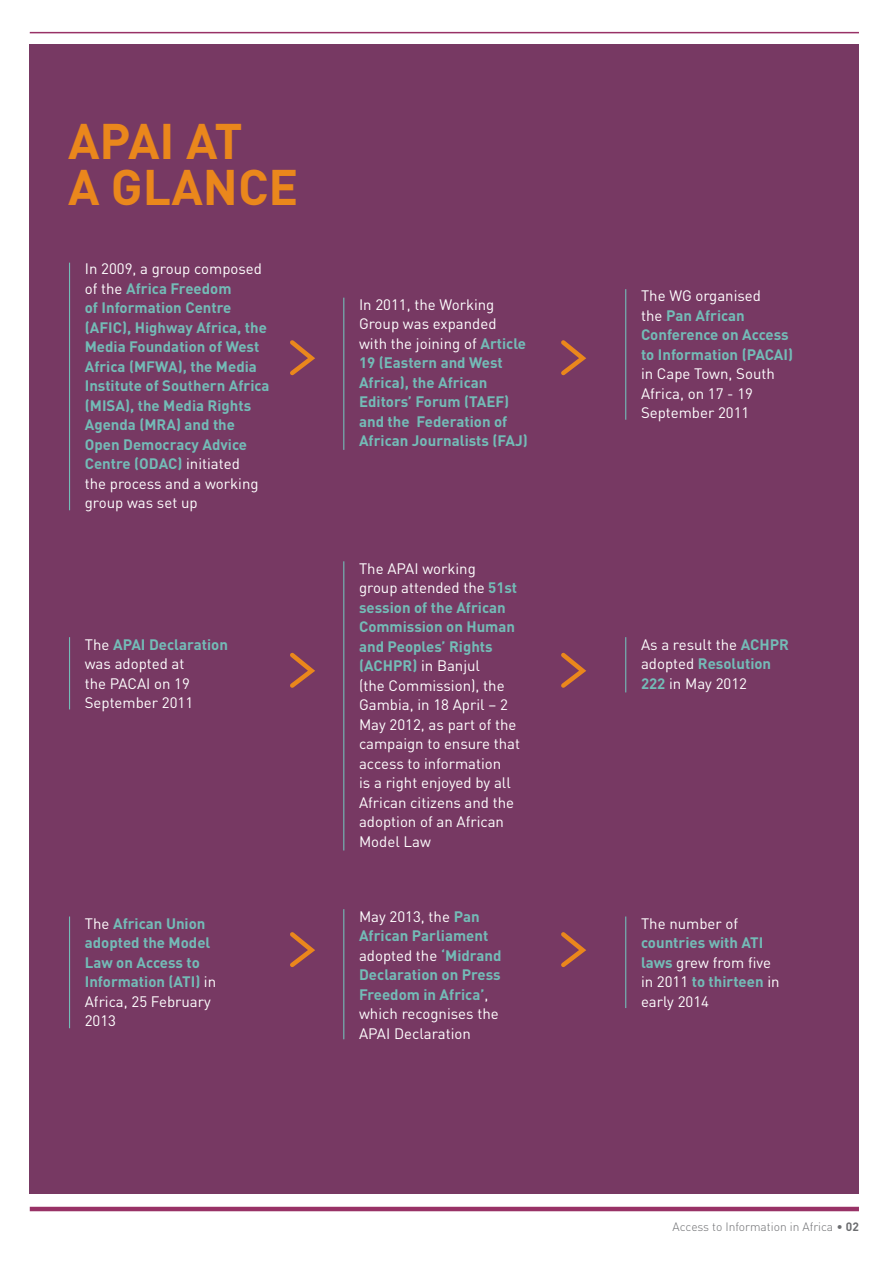
<style>
.page{position:relative;width:893px;height:1263px;background:#fff}
.page>*{position:absolute;margin:0;border:0;box-sizing:border-box;transform-origin:0 0}
.t1{font:700 49.35px "DIN";color:#ea871c}
.paragraphs{font:700 15px/19.5px "DIN";color:#73bcb7}
.paragraphs-2{font:15px/19.5px "DIN";color:#fff}
.t2{font:300 12px "DIN";color:#6c6d70}
.s1{font-weight:400;color:#fff}
.s2{font-weight:700;color:#73bcb7}
.s3{font-weight:700}
</style>
<div class="page">
<div style="left:30px;top:45px;width:829px;height:1149px;background:#773963"></div>
<hr style="left:30px;top:1207px;width:829px;height:4px;background:#983266">
<hr style="left:30px;top:32px;width:829px;height:1px;background:#983266">
<hr style="left:69px;top:263px;width:1px;height:247px;background:#73bcb7">
<hr style="left:69px;top:637px;width:1px;height:72px;background:#73bcb7">
<hr style="left:69px;top:916px;width:1px;height:112px;background:#73bcb7">
<hr style="left:625px;top:289px;width:1px;height:131px;background:#73bcb7">
<hr style="left:625px;top:637px;width:1px;height:55px;background:#73bcb7">
<hr style="left:625px;top:916px;width:1px;height:92px;background:#73bcb7">
<hr style="left:343px;top:298px;width:1px;height:152px;background:#73bcb7">
<hr style="left:343px;top:561px;width:1px;height:289px;background:#73bcb7">
<hr style="left:343px;top:909px;width:1px;height:130px;background:#73bcb7">
<svg style="left:290px;top:340px;width:25px;height:36px"></svg>
<svg style="left:290px;top:652px;width:25px;height:36px"></svg>
<svg style="left:290px;top:932px;width:25px;height:35px"></svg>
<svg style="left:561px;top:340px;width:25px;height:36px"></svg>
<svg style="left:561px;top:652px;width:25px;height:36px"></svg>
<svg style="left:561px;top:932px;width:25px;height:35px"></svg>
<p class="t1" style="left:68px;top:109px;width:176px">APAI AT</p>
<p class="t1" style="left:68px;top:155px;width:232px">A GLANCE</p>
<p class="paragraphs" style="left:85px;top:258px;width:186px"><span class="s1">In 2009, a group composed of the</span> Africa Freedom<br>of Information Centre (AFIC), Highway Africa, the<br>Media Foundation of West<br>Africa (MFWA), the Media<br>Institute of Southern Africa (MISA), the Media Rights<br>Agenda (MRA) and the<br>Open Democracy Advice<br>Centre (ODAC) <span class="s1">initiated<br>the process and a working group was set up</span></p>
<p class="paragraphs-2" style="left:85px;top:634px;width:145px">The <span class="s2">APAI Declaration </span>was adopted at<br>the PACAI on 19<br>September 2011</p>
<p class="paragraphs" style="left:85px;top:913px;width:133px"><span class="s1">The</span> African Union adopted the Model<br>Law on Access to<br>Information (ATI) <span class="s1">in<br>Africa, 25 February<br>2013</span></p>
<p class="paragraphs" style="left:359px;top:294px;width:170px"><span class="s1">In 2011, the Working<br>Group was expanded with the joining of</span> Article<br>19 (Eastern and West<br>Africa), the African<br>Editors’ Forum (TAEF) and the Federation of<br>African Journalists (FAJ)</p>
<p class="paragraphs-2" style="left:359px;top:558px;width:162px">The APAI working<br>group attended the <span class="s2">51st session of the African<br>Commission on Human and Peoples’ Rights (ACHPR)</span> in Banjul<br>(the Commission), the<br>Gambia, in 18 April – 2<br>May 2012, as part of the campaign to ensure that access to information<br>is a right enjoyed by all<br>African citizens and the adoption of an African<br>Model Law</p>
<p class="paragraphs" style="left:359px;top:906px;width:144px"><span class="s1">May 2013, the</span> Pan<br>African Parliament <span class="s1">adopted the</span> ‘Midrand<br>Declaration on Press<br>Freedom in Africa’<span class="s1">, which recognises the<br>APAI Declaration</span></p>
<p class="paragraphs-2" style="left:641px;top:286px;width:154px">The WG organised<br>the <span class="s2">Pan African<br>Conference on Access to Information (PACAI) </span>in Cape Town, South<br>Africa, on 17 - 19<br>September 2011</p>
<p class="paragraphs-2" style="left:641px;top:634px;width:150px">As a result the <span class="s2">ACHPR </span>adopted <span class="s2">Resolution<br>222</span> in May 2012</p>
<p class="paragraphs-2" style="left:641px;top:913px;width:140px">The number of <span class="s2">countries with ATI laws</span> grew from five in 2011 <span class="s2">to thirteen</span> in early 2014</p>
<p class="t2" style="left:673px;top:1219px;width:188px">Access to Information in Africa • <span class="s3">02</span></p>
</div>
